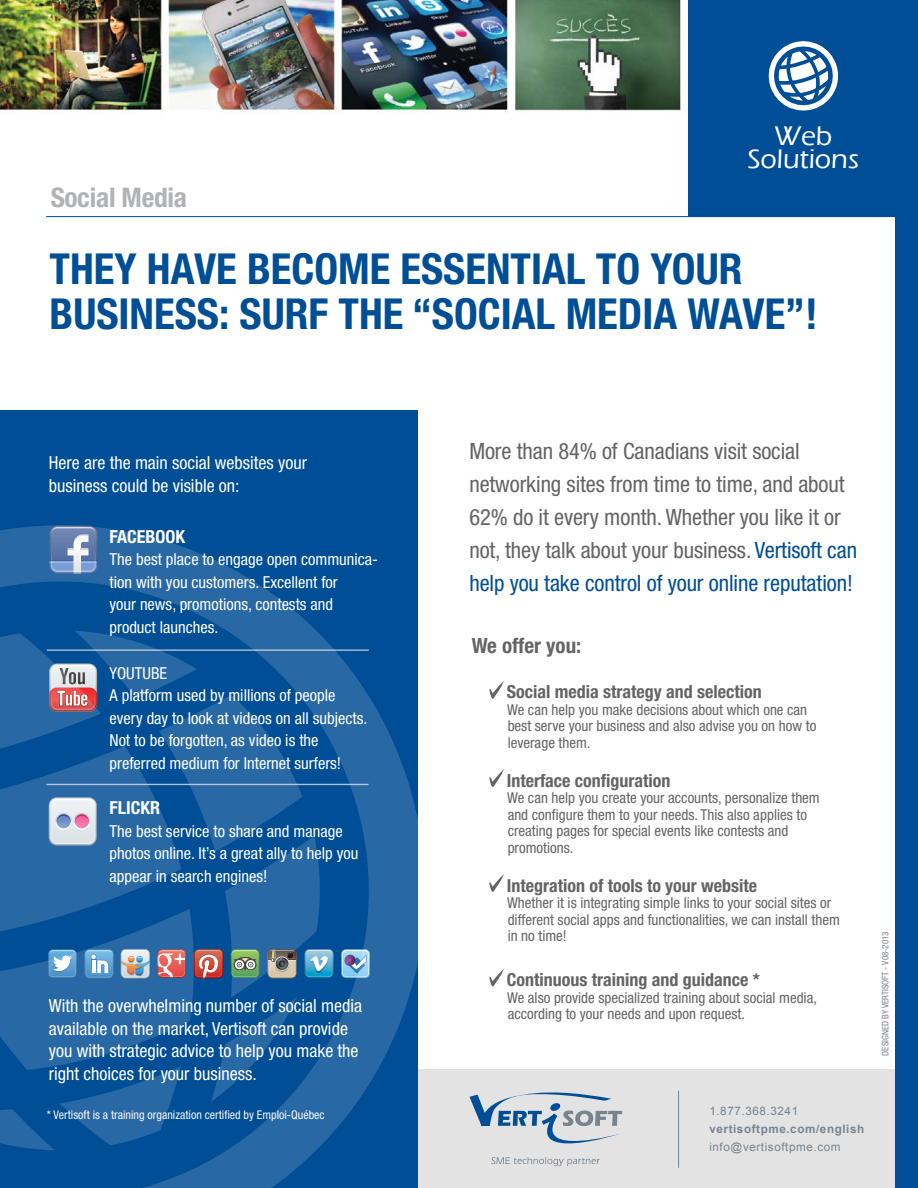
<style>
.page{position:relative;width:918px;height:1188px;background:#fff}
.page>*{position:absolute;margin:0;border:0;box-sizing:border-box;transform-origin:0 0}
.t1{font:700 condensed 42.75px/45px "Helvetica Neue LT Std";color:#004e95}
.t2{font:500 27.75px/23.1px "Eras ITC";color:#fff;text-align:center}
.t3{font:700 condensed 27px "Helvetica Neue LT Std";letter-spacing:-.01em;color:#9d9fa2}
.t4{font:condensed 22.5px/33px "Helvetica Neue LT Std";letter-spacing:-.005em;color:#636466}
.t5{font:700 condensed 21px "Helvetica Neue LT Std";color:#636466}
.t6{font:condensed 18px/22.5px "Helvetica Neue LT Std";color:#fff}
.t7{font:700 condensed 18px "Helvetica Neue LT Std";color:#636466}
.t8{font:700 condensed 18px "Helvetica Neue LT Std";color:#fff}
.t9{font:condensed 16.5px/22.5px "Helvetica Neue LT Std";color:#fff}
.t10{font:condensed 15px/16.5px "Helvetica Neue LT Std";color:#636466}
.t11{font:condensed 12px "Helvetica Neue LT Std";color:#f5f5f5}
.t12{font:11.7px "Arial";letter-spacing:.05em;color:#77848f}
.t13{font:700 11.7px "Arial";letter-spacing:.05em;color:#77848f}
.t14{font:condensed 9px "Helvetica Neue LT Std";color:#77848f}
.s1{color:#004e95}
.s2{font-weight:400;color:#fff}
</style>
<div class="page">
<img style="left:0;top:0;width:681px;height:114px">
<div style="left:416px;top:1070px;width:482px;height:118px;background:#e3e3e4"></div>
<div style="left:689px;top:0;width:229px;height:217px;background:#004e95"></div>
<svg style="left:768px;top:41px;width:70px;height:70px"></svg>
<hr style="left:46px;top:216px;width:851px;height:1px;background:#004e95">
<div style="left:896px;top:1px;width:22px;height:1187px;background:#004e95"></div>
<div style="left:0;top:411px;width:418px;height:777px;background:#004e95"></div>
<hr style="left:678px;top:1091px;width:1px;height:77px;background:#77848f">
<svg style="left:489px;top:681px;width:15px;height:18px"></svg>
<svg style="left:489px;top:769px;width:15px;height:18px"></svg>
<svg style="left:489px;top:874px;width:15px;height:18px"></svg>
<svg style="left:489px;top:968px;width:15px;height:19px"></svg>
<svg style="left:470px;top:1092px;width:152px;height:74px"></svg>
<svg style="left:0;top:525px;width:418px;height:663px"></svg>
<h3 class="t3" style="left:50px;top:181px;width:138px">Social Media</h3>
<h2 class="t2" style="left:747px;top:125px;width:113px">Web<br>Solutions</h2>
<h1 class="t1" style="left:50px;top:246px;width:770px">THEY HAVE BECOME ESSENTIAL TO YOUR<br>BUSINESS: SURF THE “SOCIAL MEDIA WAVE”!</h1>
<p class="t6" style="left:49px;top:451px;width:260px">Here are the main social websites your business could be visible on:</p>
<p class="t8" style="left:109px;top:526px;width:77px">FACEBOOK</p>
<p class="t9" style="left:109px;top:548px;width:270px">The best place to engage open communica&shy;tion with you customers. Excellent for<br>your news, promotions, contests and product launches.</p>
<p class="t9" style="left:109px;top:661px;width:260px">YOUTUBE<br>A platform used by millions of people every day to look at videos on all subjects.<br>Not to be forgotten, as video is the preferred medium for Internet surfers!</p>
<p class="t8" style="left:109px;top:797px;width:52px">FLICKR</p>
<p class="t9" style="left:109px;top:820px;width:250px">The best service to share and manage photos online. It’s a great ally to help you appear in search engines!</p>
<p class="t6" style="left:49px;top:995px;width:315px">With the overwhelming number of social media available on the market, Vertisoft can provide you with strategic advice to help you make the right choices for your business.</p>
<p class="t11" style="left:47px;top:1108px;width:279px">* Vertisoft is a training organization certified by Emploi-Québec</p>
<h3 class="t4" style="left:469px;top:434px;width:389px">More than 84% of Canadians visit social networking sites from time to time, and about 62% do it every month. Whether you like it or not, they talk about your business. <span class="s1">Vertisoft can help you take control of your online reputation!</span></h3>
<h3 class="t5" style="left:472px;top:633px;width:111px">We offer you:</h3>
<p class="t7" style="left:489px;top:681px;width:274px"><span class="s2">•</span> Social media strategy and selection</p>
<p class="t10" style="left:507px;top:701px;width:311px">We can help you make decisions about which one can best serve your business and also advise you on how to leverage them.</p>
<p class="t7" style="left:489px;top:770px;width:183px"><span class="s2">•</span> Interface configuration</p>
<p class="t10" style="left:507px;top:790px;width:314px">We can help you create your accounts, personalize them and configure them to your needs. This also applies to creating pages for special events like contests and promotions.</p>
<p class="t7" style="left:489px;top:875px;width:270px"><span class="s2">•</span> Integration of tools to your website</p>
<p class="t10" style="left:507px;top:895px;width:334px">Whether it is integrating simple links to your social sites or different social apps and functionalities, we can install them in no time!</p>
<p class="t7" style="left:489px;top:969px;width:272px"><span class="s2">•</span> Continuous training and guidance *</p>
<p class="t10" style="left:507px;top:989px;width:311px">We also provide specialized training about social media, according to your needs and upon request.</p>
<p class="t14" style="left:880px;top:1056px;width:126px;rotate:-90deg">DESIGNED BY VERTISOFT - V08-2013</p>
<p class="t12" style="left:709px;top:1103px;width:90px">1.877.368.3241</p>
<p class="t13" style="left:709px;top:1121px;width:156px">vertisoftpme.com/english</p>
<p class="t12" style="left:709px;top:1139px;width:133px">info@vertisoftpme.com</p>
</div>
